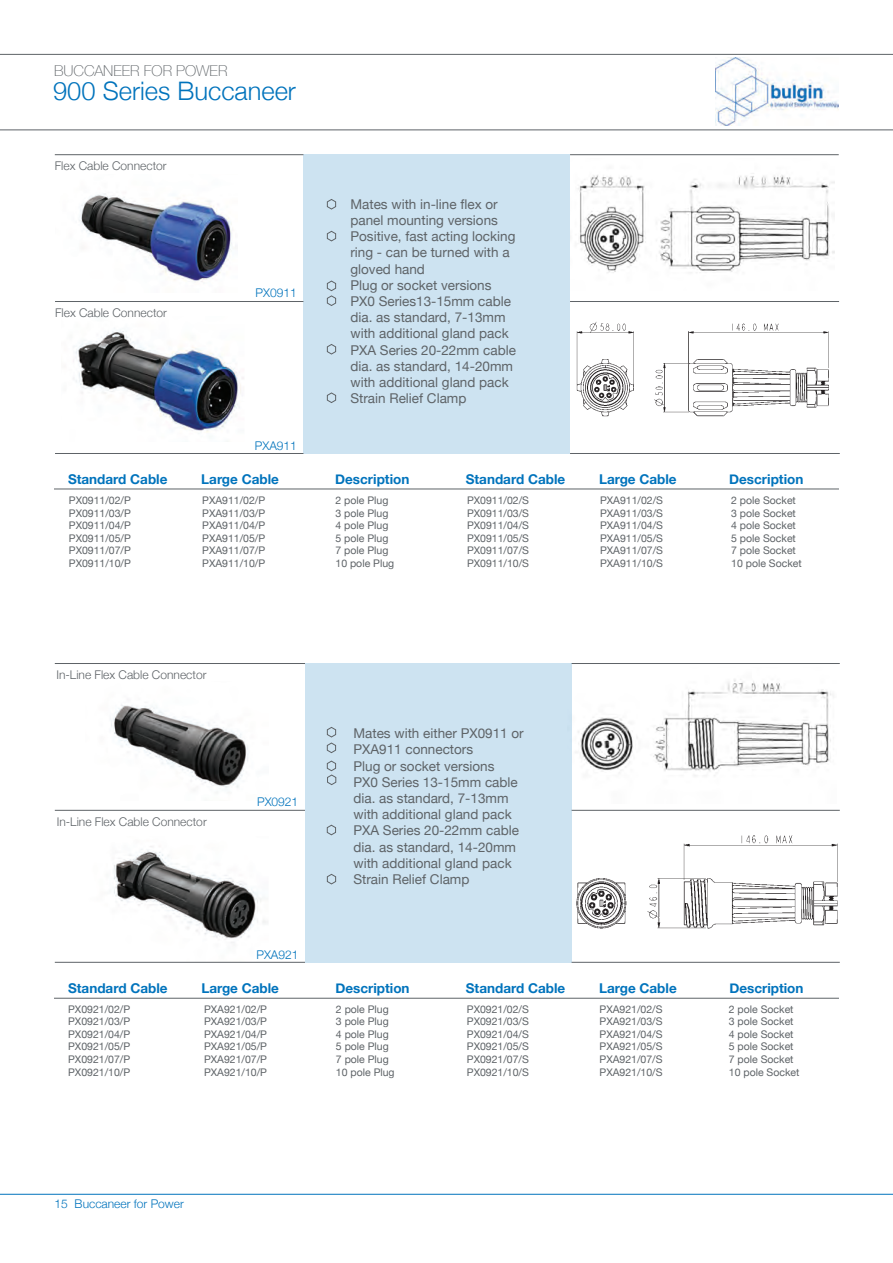
<style>
.page{position:relative;width:893px;height:1263px;background:#fff}
.page>*{position:absolute;margin:0;border:0;box-sizing:border-box;transform-origin:0 0}
.t1{font:300 25.5px "Helvetica Neue";color:#0073bc}
.t2{font:100 15px "Helvetica Neue";color:#5e6367}
.t3{font:13.5px "Helvetica Neue";color:#5e6367}
.t4{font:700 13.5px "Helvetica Neue";color:#0073bc}
.t5{font:300 12px "Helvetica Neue";color:#5e6367}
.t6{font:300 12px "Helvetica Neue";color:#0073bc}
.t7{font:10.5px "Helvetica Neue";color:#5e6367}
</style>
<div class="page">
<img style="left:715px;top:57px;width:124px;height:69px">
<hr style="left:0;top:54px;width:893px;height:1px;background:#5e6367">
<hr style="left:0;top:129px;width:893px;height:1px;background:#5e6367">
<img style="left:578px;top:679px;width:253px;height:97px">
<img style="left:578px;top:173px;width:256px;height:100px">
<img style="left:86px;top:846px;width:213px;height:116px">
<img style="left:111px;top:704px;width:137px;height:86px">
<img style="left:73px;top:330px;width:171px;height:103px">
<img style="left:79px;top:193px;width:153px;height:89px">
<div style="left:303px;top:154px;width:267px;height:300px;background:#cde3f1"></div>
<hr style="left:570px;top:154px;width:269px;height:1px;background:#5e6367">
<hr style="left:55px;top:301px;width:248px;height:1px;background:#5e6367">
<hr style="left:570px;top:301px;width:269px;height:1px;background:#5e6367">
<hr style="left:570px;top:453px;width:270px;height:1px;background:#5e6367">
<hr style="left:55px;top:453px;width:248px;height:1px;background:#5e6367">
<hr style="left:572px;top:663px;width:268px;height:1px;background:#5e6367">
<div style="left:305px;top:663px;width:267px;height:300px;background:#cde3f1"></div>
<hr style="left:55px;top:810px;width:250px;height:1px;background:#5e6367">
<hr style="left:572px;top:810px;width:268px;height:1px;background:#5e6367">
<hr style="left:572px;top:962px;width:268px;height:1px;background:#5e6367">
<hr style="left:55px;top:962px;width:250px;height:1px;background:#5e6367">
<hr style="left:55px;top:663px;width:250px;height:1px;background:#5e6367">
<hr style="left:55px;top:154px;width:248px;height:1px;background:#5e6367">
<svg style="left:327px;top:199px;width:10px;height:11px"></svg>
<svg style="left:327px;top:230px;width:10px;height:12px"></svg>
<svg style="left:327px;top:280px;width:10px;height:26px"></svg>
<svg style="left:327px;top:344px;width:10px;height:11px"></svg>
<svg style="left:327px;top:392px;width:10px;height:11px"></svg>
<svg style="left:327px;top:727px;width:10px;height:26px"></svg>
<svg style="left:327px;top:760px;width:10px;height:25px"></svg>
<svg style="left:326px;top:824px;width:10px;height:12px"></svg>
<svg style="left:327px;top:873px;width:10px;height:12px"></svg>
<img style="left:576px;top:835px;width:262px;height:94px">
<img style="left:576px;top:321px;width:253px;height:96px">
<hr style="left:54px;top:489px;width:785px;height:1px;background:#5e6367">
<hr style="left:54px;top:998px;width:785px;height:1px;background:#5e6367">
<hr style="left:0;top:1194px;width:893px;height:1px;background:#0073bc">
<p class="t2" style="left:54px;top:59px;width:175px">BUCCANEER FOR POWER</p>
<p class="t1" style="left:53px;top:70px;width:244px">900 Series Buccaneer</p>
<p class="t5" style="left:55px;top:156px;width:113px">Flex Cable Connector</p>
<p class="t5" style="left:55px;top:303px;width:113px">Flex Cable Connector</p>
<p class="t6" style="left:256px;top:283px;width:43px">PX0911</p>
<p class="t6" style="left:255px;top:436px;width:44px">PXA911</p>
<p class="t3" style="left:350px;top:194px;width:149px">Mates with in-line flex or</p>
<p class="t3" style="left:350px;top:210px;width:149px">panel mounting versions</p>
<p class="t3" style="left:350px;top:227px;width:167px">Positive, fast acting locking</p>
<p class="t3" style="left:350px;top:243px;width:161px">ring - can be turned with a</p>
<p class="t3" style="left:350px;top:259px;width:76px">gloved hand</p>
<p class="t3" style="left:350px;top:275px;width:143px">Plug or socket versions</p>
<p class="t3" style="left:350px;top:291px;width:162px">PX0 Series13-15mm cable</p>
<p class="t3" style="left:350px;top:308px;width:157px">dia. as standard, 7-13mm</p>
<p class="t3" style="left:350px;top:324px;width:160px">with additional gland pack</p>
<p class="t3" style="left:350px;top:340px;width:167px">PXA Series 20-22mm cable</p>
<p class="t3" style="left:350px;top:356px;width:164px">dia. as standard, 14-20mm</p>
<p class="t3" style="left:350px;top:372px;width:160px">with additional gland pack</p>
<p class="t3" style="left:350px;top:389px;width:118px">Strain Relief Clamp</p>
<p class="t4" style="left:68px;top:468px;width:101px">Standard Cable</p>
<p class="t4" style="left:201px;top:468px;width:79px">Large Cable</p>
<p class="t4" style="left:335px;top:468px;width:76px">Description</p>
<p class="t4" style="left:466px;top:468px;width:101px">Standard Cable</p>
<p class="t4" style="left:599px;top:468px;width:79px">Large Cable</p>
<p class="t4" style="left:729px;top:468px;width:76px">Description</p>
<p class="t7" style="left:69px;top:493px;width:64px">PX0911/02/P</p>
<p class="t7" style="left:69px;top:505px;width:64px">PX0911/03/P</p>
<p class="t7" style="left:69px;top:518px;width:64px">PX0911/04/P</p>
<p class="t7" style="left:69px;top:530px;width:64px">PX0911/05/P</p>
<p class="t7" style="left:69px;top:543px;width:64px">PX0911/07/P</p>
<p class="t7" style="left:69px;top:556px;width:64px">PX0911/10/P</p>
<p class="t7" style="left:202px;top:493px;width:65px">PXA911/02/P</p>
<p class="t7" style="left:202px;top:505px;width:65px">PXA911/03/P</p>
<p class="t7" style="left:202px;top:518px;width:65px">PXA911/04/P</p>
<p class="t7" style="left:202px;top:530px;width:65px">PXA911/05/P</p>
<p class="t7" style="left:202px;top:543px;width:65px">PXA911/07/P</p>
<p class="t7" style="left:202px;top:556px;width:65px">PXA911/10/P</p>
<p class="t7" style="left:335px;top:493px;width:54px">2 pole Plug</p>
<p class="t7" style="left:335px;top:505px;width:54px">3 pole Plug</p>
<p class="t7" style="left:335px;top:518px;width:54px">4 pole Plug</p>
<p class="t7" style="left:335px;top:530px;width:54px">5 pole Plug</p>
<p class="t7" style="left:335px;top:543px;width:54px">7 pole Plug</p>
<p class="t7" style="left:335px;top:556px;width:60px">10 pole Plug</p>
<p class="t7" style="left:467px;top:493px;width:64px">PX0911/02/S</p>
<p class="t7" style="left:467px;top:505px;width:64px">PX0911/03/S</p>
<p class="t7" style="left:467px;top:518px;width:64px">PX0911/04/S</p>
<p class="t7" style="left:467px;top:530px;width:64px">PX0911/05/S</p>
<p class="t7" style="left:467px;top:543px;width:64px">PX0911/07/S</p>
<p class="t7" style="left:467px;top:556px;width:64px">PX0911/10/S</p>
<p class="t5" style="left:56px;top:665px;width:152px">In-Line Flex Cable Connector</p>
<p class="t5" style="left:57px;top:812px;width:152px">In-Line Flex Cable Connector</p>
<p class="t6" style="left:257px;top:792px;width:43px">PX0921</p>
<p class="t6" style="left:256px;top:945px;width:44px">PXA921</p>
<p class="t3" style="left:353px;top:724px;width:172px">Mates with either PX0911 or</p>
<p class="t3" style="left:353px;top:740px;width:121px">PXA911 connectors</p>
<p class="t3" style="left:353px;top:756px;width:143px">Plug or socket versions</p>
<p class="t3" style="left:353px;top:772px;width:166px">PX0 Series 13-15mm cable</p>
<p class="t3" style="left:353px;top:788px;width:157px">dia. as standard, 7-13mm</p>
<p class="t3" style="left:353px;top:805px;width:160px">with additional gland pack</p>
<p class="t3" style="left:353px;top:821px;width:167px">PXA Series 20-22mm cable</p>
<p class="t3" style="left:353px;top:837px;width:164px">dia. as standard, 14-20mm</p>
<p class="t3" style="left:353px;top:853px;width:160px">with additional gland pack</p>
<p class="t3" style="left:353px;top:869px;width:118px">Strain Relief Clamp</p>
<p class="t7" style="left:600px;top:493px;width:65px">PXA911/02/S</p>
<p class="t7" style="left:600px;top:505px;width:65px">PXA911/03/S</p>
<p class="t7" style="left:600px;top:518px;width:65px">PXA911/04/S</p>
<p class="t7" style="left:600px;top:530px;width:65px">PXA911/05/S</p>
<p class="t7" style="left:600px;top:543px;width:65px">PXA911/07/S</p>
<p class="t7" style="left:600px;top:556px;width:65px">PXA911/10/S</p>
<p class="t7" style="left:731px;top:493px;width:66px">2 pole Socket</p>
<p class="t7" style="left:731px;top:505px;width:66px">3 pole Socket</p>
<p class="t7" style="left:731px;top:518px;width:66px">4 pole Socket</p>
<p class="t7" style="left:731px;top:530px;width:66px">5 pole Socket</p>
<p class="t7" style="left:731px;top:543px;width:66px">7 pole Socket</p>
<p class="t7" style="left:731px;top:556px;width:72px">10 pole Socket</p>
<p class="t4" style="left:68px;top:977px;width:101px">Standard Cable</p>
<p class="t4" style="left:201px;top:977px;width:79px">Large Cable</p>
<p class="t4" style="left:335px;top:977px;width:76px">Description</p>
<p class="t4" style="left:466px;top:977px;width:101px">Standard Cable</p>
<p class="t4" style="left:599px;top:977px;width:79px">Large Cable</p>
<p class="t4" style="left:729px;top:977px;width:76px">Description</p>
<p class="t7" style="left:68px;top:1001px;width:64px">PX0921/02/P</p>
<p class="t7" style="left:68px;top:1014px;width:64px">PX0921/03/P</p>
<p class="t7" style="left:68px;top:1026px;width:64px">PX0921/04/P</p>
<p class="t7" style="left:68px;top:1039px;width:64px">PX0921/05/P</p>
<p class="t7" style="left:68px;top:1052px;width:64px">PX0921/07/P</p>
<p class="t7" style="left:68px;top:1064px;width:64px">PX0921/10/P</p>
<p class="t7" style="left:204px;top:1001px;width:65px">PXA921/02/P</p>
<p class="t7" style="left:204px;top:1014px;width:65px">PXA921/03/P</p>
<p class="t7" style="left:204px;top:1026px;width:65px">PXA921/04/P</p>
<p class="t7" style="left:204px;top:1039px;width:65px">PXA921/05/P</p>
<p class="t7" style="left:204px;top:1052px;width:65px">PXA921/07/P</p>
<p class="t7" style="left:204px;top:1064px;width:65px">PXA921/10/P</p>
<p class="t6" style="left:55px;top:1194px;width:131px">15 Buccaneer for Power</p>
<p class="t7" style="left:336px;top:1001px;width:54px">2 pole Plug</p>
<p class="t7" style="left:336px;top:1014px;width:54px">3 pole Plug</p>
<p class="t7" style="left:336px;top:1026px;width:54px">4 pole Plug</p>
<p class="t7" style="left:336px;top:1039px;width:54px">5 pole Plug</p>
<p class="t7" style="left:336px;top:1052px;width:54px">7 pole Plug</p>
<p class="t7" style="left:336px;top:1064px;width:60px">10 pole Plug</p>
<p class="t7" style="left:467px;top:1001px;width:64px">PX0921/02/S</p>
<p class="t7" style="left:467px;top:1014px;width:64px">PX0921/03/S</p>
<p class="t7" style="left:467px;top:1026px;width:64px">PX0921/04/S</p>
<p class="t7" style="left:467px;top:1039px;width:64px">PX0921/05/S</p>
<p class="t7" style="left:467px;top:1052px;width:64px">PX0921/07/S</p>
<p class="t7" style="left:467px;top:1064px;width:64px">PX0921/10/S</p>
<p class="t7" style="left:600px;top:1001px;width:65px">PXA921/02/S</p>
<p class="t7" style="left:600px;top:1014px;width:65px">PXA921/03/S</p>
<p class="t7" style="left:600px;top:1026px;width:65px">PXA921/04/S</p>
<p class="t7" style="left:600px;top:1039px;width:65px">PXA921/05/S</p>
<p class="t7" style="left:600px;top:1052px;width:65px">PXA921/07/S</p>
<p class="t7" style="left:600px;top:1064px;width:65px">PXA921/10/S</p>
<p class="t7" style="left:729px;top:1001px;width:66px">2 pole Socket</p>
<p class="t7" style="left:729px;top:1014px;width:66px">3 pole Socket</p>
<p class="t7" style="left:729px;top:1026px;width:66px">4 pole Socket</p>
<p class="t7" style="left:729px;top:1039px;width:66px">5 pole Socket</p>
<p class="t7" style="left:729px;top:1052px;width:66px">7 pole Socket</p>
<p class="t7" style="left:729px;top:1064px;width:72px">10 pole Socket</p>
</div>
